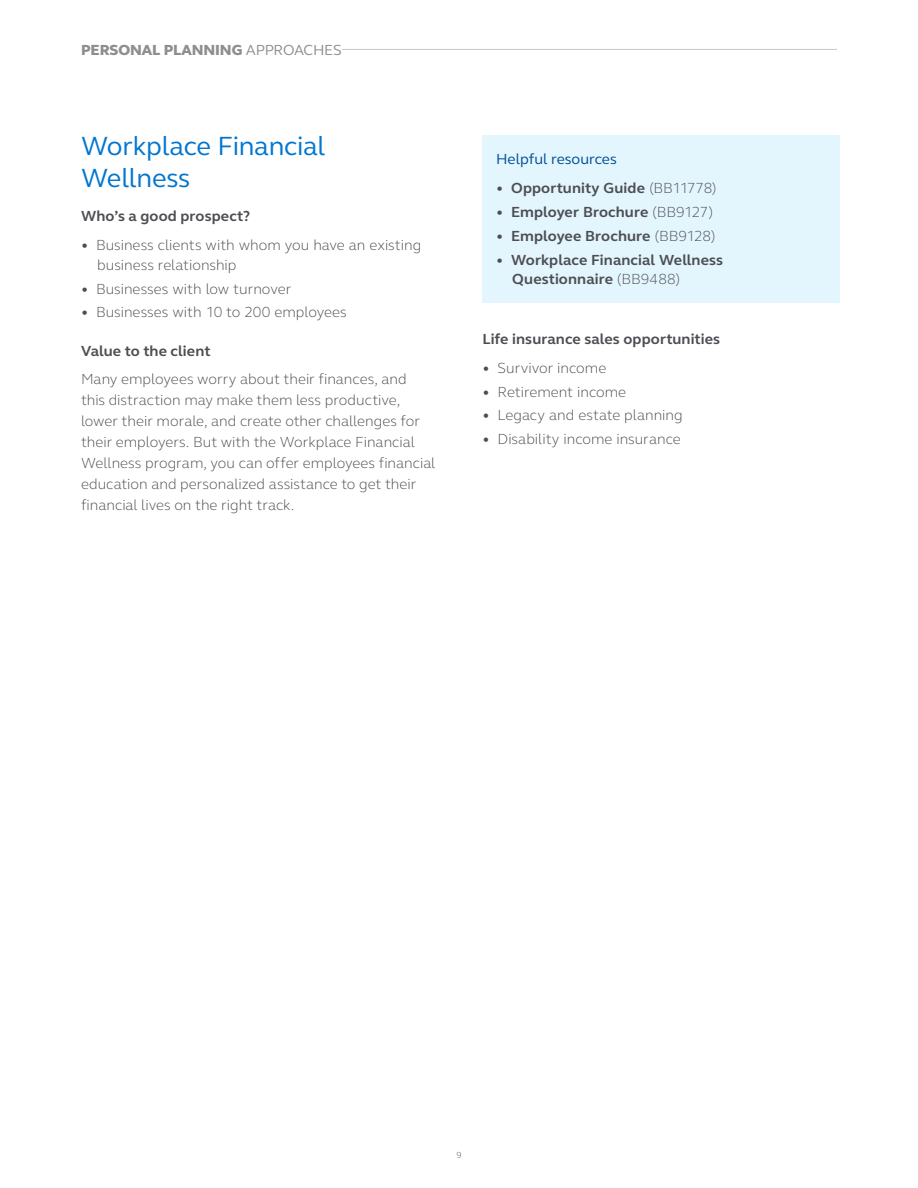
<style>
.page{position:relative;width:918px;height:1188px;background:#fff}
.page>*{position:absolute;margin:0;border:0;box-sizing:border-box;transform-origin:0 0}
.t1{font:27px/31.5px "FS Elliot Pro";letter-spacing:-.01em;color:#0076cf}
.t2{font:300 15px/21px "FS Elliot Pro";color:#4d4e53}
.t3{font:700 15px/19.5px "FS Elliot Pro";letter-spacing:.005em;color:#4d4e53}
.t4{font:800 15px "FS Elliot Pro";letter-spacing:-.005em;color:#8e8e90}
.t5{font:15px "FS Elliot Pro";letter-spacing:.005em;color:#004c97}
.t6{font:300 9px "FS Elliot Pro";color:#4d4e53}
.s1{font-weight:400}
.s2{font-weight:700}
.s3{font-weight:300}
</style>
<div class="page">
<hr style="left:81px;top:49px;width:756px;height:1px;background:#ccc9c8">
<div style="left:81px;top:46px;width:261px;height:12px;background:#fff"></div>
<div style="left:483px;top:135px;width:357px;height:168px;background:#e3f5fd"></div>
<p class="t4" style="left:81px;top:40px;width:262px">PERSONAL PLANNING <span class="s1">APPROACHES</span></p>
<h1 class="t1" style="left:81px;top:130px;width:246px">Workplace Financial<br>Wellness</h1>
<p class="t3" style="left:81px;top:206px;width:171px">Who’s a good prospect?</p>
<p class="t2" style="left:97px;top:235px;width:326px;line-height:19.5px;text-indent:-16px"><span class="s2">•</span> Business clients with whom you have an existing business relationship</p>
<p class="t2" style="left:81px;top:277px;width:212px"><span class="s2">•</span> Businesses with low turnover</p>
<p class="t2" style="left:81px;top:301px;width:267px"><span class="s2">•</span> Businesses with 10 to 200 employees</p>
<p class="t3" style="left:81px;top:341px;width:131px">Value to the client</p>
<p class="t2" style="left:81px;top:368px;width:356px">Many employees worry about their finances, and<br>this distraction may make them less productive, lower their morale, and create other challenges for their employers. But with the Workplace Financial Wellness program, you can offer employees financial education and personalized assistance to get their financial lives on the right track.</p>
<p class="t5" style="left:496px;top:149px;width:122px">Helpful resources</p>
<p class="t3" style="left:496px;top:178px;width:222px">• Opportunity Guide <span class="s3">(BB11778)</span></p>
<p class="t3" style="left:496px;top:202px;width:219px">• Employer Brochure <span class="s3">(BB9127)</span></p>
<p class="t3" style="left:496px;top:226px;width:221px">• Employee Brochure <span class="s3">(BB9128)</span></p>
<p class="t3" style="left:512px;top:250px;width:212px;text-indent:-16px">• Workplace Financial Wellness<br>Questionnaire <span class="s3">(BB9488)</span></p>
<p class="t3" style="left:483px;top:329px;width:239px">Life insurance sales opportunities</p>
<p class="t2" style="left:483px;top:357px;width:125px"><span class="s2">•</span> Survivor income</p>
<p class="t2" style="left:483px;top:381px;width:145px"><span class="s2">•</span> Retirement income</p>
<p class="t2" style="left:483px;top:404px;width:202px"><span class="s2">•</span> Legacy and estate planning</p>
<p class="t2" style="left:483px;top:428px;width:200px"><span class="s2">•</span> Disability income insurance</p>
<p class="t6" style="left:456px;top:1149px;width:7px">9</p>
</div>
